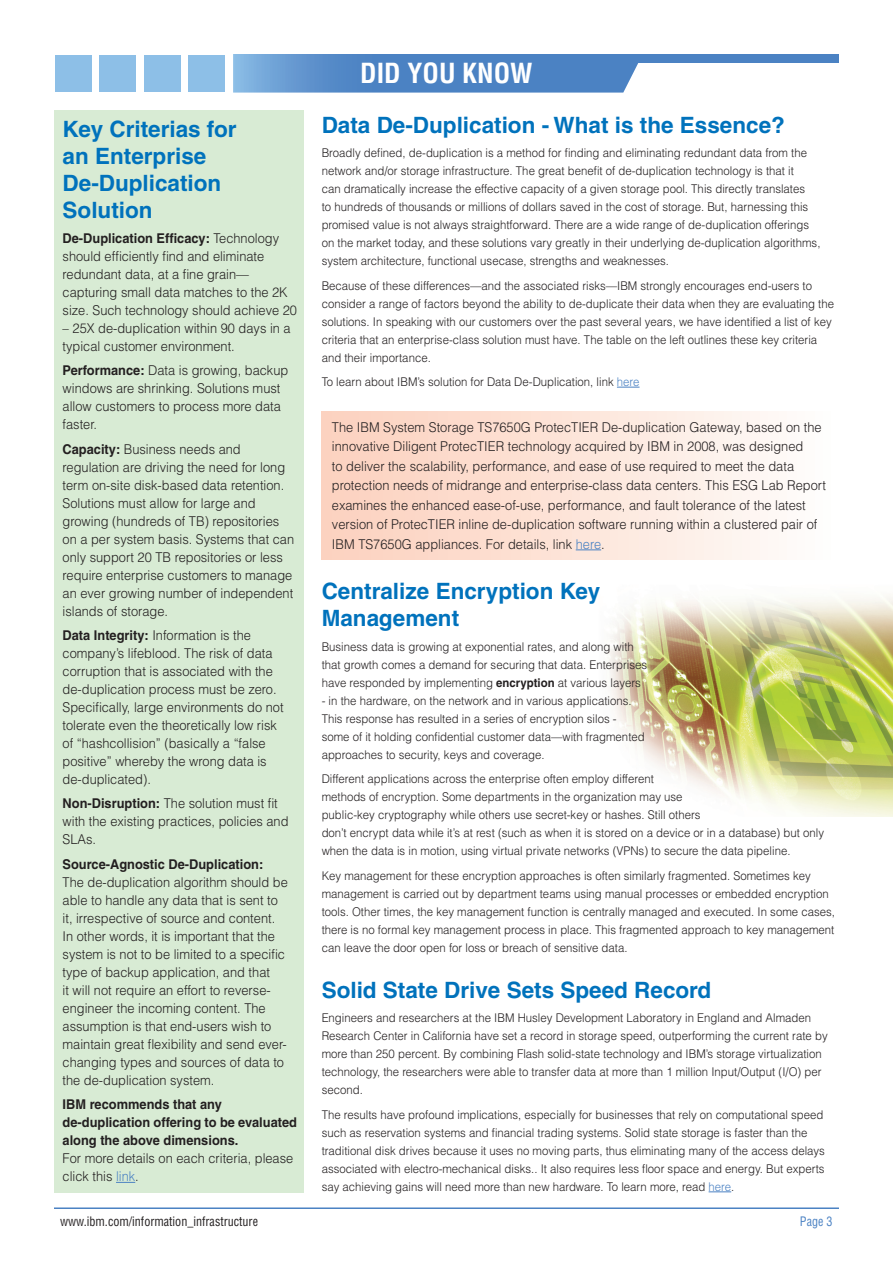
<style>
.page{position:relative;width:893px;height:1263px;background:#fff}
.page>*{position:absolute;margin:0;border:0;box-sizing:border-box;transform-origin:0 0}
.t1{font:700 condensed 27px "Helvetica";color:#fff}
.t2{font:700 22.5px/27px "Helvetica";color:#0072bc}
.t3{font:300 13.5px/18px "Helvetica";color:#231f20;scale:.95 1}
.t4{font:700 13.5px/18px "Helvetica";color:#231f20;scale:.95 1}
.t5{font:condensed 12.75px "Helvetica";color:#231f20;scale:.95 1}
.t6{font:condensed 12.75px "Helvetica";color:#4b82c3;scale:.95 1}
.t7{font:300 12px/18px "Helvetica";color:#231f20;scale:.95 1}
.s1{font-weight:700}
.s2{color:#4b82c3}
</style>
<div class="page">
<hr style="left:54px;top:1207px;width:785px;height:2px;background:#4b82c3">
<div style="left:322px;top:412px;width:517px;height:148px;background:linear-gradient(to right,#fccfbc,#fefdfc)"></div>
<img style="left:608px;top:596px;width:285px;height:220px">
<div style="left:54px;top:110px;width:250px;height:1083px;background:#d8ebd4"></div>
<div style="left:412px;top:54px;width:427px;height:8px;background:#4b82c3"></div>
<svg style="left:233px;top:54px;width:410px;height:39px;background:#598dc9"></svg>
<div style="left:55px;top:55px;width:37px;height:37px;background:#8dbfe7"></div>
<div style="left:144px;top:55px;width:36px;height:37px;background:#8dbfe7"></div>
<div style="left:99px;top:55px;width:37px;height:37px;background:#8dbfe7"></div>
<div style="left:188px;top:55px;width:37px;height:37px;background:#8dbfe7"></div>
<svg style="left:617px;top:387px;width:22px;height:1px"></svg>
<svg style="left:116px;top:1182px;width:19px;height:1px"></svg>
<svg style="left:576px;top:549px;width:25px;height:1px"></svg>
<svg style="left:709px;top:1191px;width:22px;height:1px"></svg>
<h2 class="t2" style="left:63px;top:116px;width:175px">Key Criterias for an Enterprise<br>De-Duplication<br>Solution</h2>
<p class="t3" style="left:63px;top:229px;width:248px"><span class="s1">De-Duplication Efficacy:</span> Technology should efficiently find and eliminate redundant data, at a fine grain— capturing small data matches to the 2K size. Such technology should achieve 20</p>
<p class="t3" style="left:63px;top:319px;width:242px">– 25X de-duplication within 90 days in a typical customer environment.</p>
<p class="t3" style="left:63px;top:361px;width:239px"><span class="s1">Performance:</span> Data is growing, backup windows are shrinking. Solutions must allow customers to process more data faster.</p>
<p class="t3" style="left:63px;top:439px;width:245px"><span class="s1">Capacity:</span> Business needs and regulation are driving the need for long term on-site disk-based data retention.<br>Solutions must allow for large and growing (hundreds of TB) repositories on a per system basis. Systems that can only support 20 TB repositories or less require enterprise customers to manage an ever growing number of independent islands of storage.</p>
<p class="t3" style="left:63px;top:626px;width:234px"><span class="s1">Data Integrity:</span> Information is the company’s lifeblood. The risk of data corruption that is associated with the de-duplication process must be zero.<br>Specifically, large environments do not tolerate even the theoretically low risk of “hashcollision” (basically a “false positive” whereby the wrong data is de-duplicated).</p>
<p class="t3" style="left:63px;top:794px;width:239px"><span class="s1">Non-Disruption:</span> The solution must fit with the existing practices, policies and<br>SLAs.</p>
<p class="t4" style="left:63px;top:855px;width:213px">Source-Agnostic De-Duplication:</p>
<p class="t3" style="left:63px;top:872px;width:239px">The de-duplication algorithm should be able to handle any data that is sent to it, irrespective of source and content.<br>In other words, it is important that the system is not to be limited to a specific type of backup application, and that<br>it will not require an effort to reverse&shy;engineer the incoming content. The assumption is that end-users wish to maintain great flexibility and send ever&shy;changing types and sources of data to the de-duplication system.</p>
<p class="t4" style="left:63px;top:1095px;width:248px">IBM recommends that any de-duplication offering to be evaluated along the above dimensions.</p>
<p class="t3" style="left:63px;top:1149px;width:244px">For more details on each criteria, please click this <span class="s2">link</span>.</p>
<h1 class="t1" style="left:360px;top:57px;width:174px">DID YOU KNOW</h1>
<h2 class="t2" style="left:322px;top:111px;width:465px">Data De-Duplication - What is the Essence?</h2>
<p class="t7" style="left:322px;top:144px;width:527px">Broadly defined, de-duplication is a method for finding and eliminating redundant data from the network and/or storage infrastructure. The great benefit of de-duplication technology is that it<br>can dramatically increase the effective capacity of a given storage pool. This directly translates<br>to hundreds of thousands or millions of dollars saved in the cost of storage. But, harnessing this promised value is not always straightforward. There are a wide range of de-duplication offerings on the market today, and these solutions vary greatly in their underlying de-duplication algorithms, system architecture, functional usecase, strengths and weaknesses.</p>
<p class="t7" style="left:322px;top:276px;width:541px">Because of these differences—and the associated risks—IBM strongly encourages end-users to consider a range of factors beyond the ability to de-duplicate their data when they are evaluating the solutions. In speaking with our customers over the past several years, we have identified a list of key criteria that an enterprise-class solution must have. The table on the left outlines these key criteria and their importance.</p>
<p class="t7" style="left:322px;top:372px;width:336px">To learn about IBM’s solution for Data De-Duplication, link <span class="s2">here</span></p>
<p class="t3" style="left:332px;top:417px;width:521px;line-height:19.5px">The IBM System Storage TS7650G ProtecTIER De-duplication Gateway, based on the innovative Diligent ProtecTIER technology acquired by IBM in 2008, was designed<br>to deliver the scalability, performance, and ease of use required to meet the data protection needs of midrange and enterprise-class data centers. This ESG Lab Report examines the enhanced ease-of-use, performance, and fault tolerance of the latest version of ProtecTIER inline de-duplication software running within a clustered pair of IBM TS7650G appliances. For details, link <span class="s2">here</span>.</p>
<h2 class="t2" style="left:322px;top:578px;width:280px">Centralize Encryption Key<br>Management</h2>
<p class="t7" style="left:322px;top:637px;width:344px">Business data is growing at exponential rates, and along with that growth comes a demand for securing that data. Enterprises have responded by implementing <span class="s1">encryption</span> at various layers</p>
<p class="t7" style="left:322px;top:691px;width:342px">- in the hardware, on the network and in various applications.<br>This response has resulted in a series of encryption silos - some of it holding confidential customer data—with fragmented approaches to security, keys and coverage.</p>
<p class="t7" style="left:322px;top:769px;width:530px">Different applications across the enterprise often employ different<br>methods of encryption. Some departments in the organization may use<br>public-key cryptography while others use secret-key or hashes. Still others<br>don’t encrypt data while it’s at rest (such as when it is stored on a device or in a database) but only when the data is in motion, using virtual private networks (VPNs) to secure the data pipeline.</p>
<p class="t7" style="left:322px;top:866px;width:542px">Key management for these encryption approaches is often similarly fragmented. Sometimes key management is carried out by department teams using manual processes or embedded encryption tools. Other times, the key management function is centrally managed and executed. In some cases, there is no formal key management process in place. This fragmented approach to key management can leave the door open for loss or breach of sensitive data.</p>
<h2 class="t2" style="left:322px;top:976px;width:391px">Solid State Drive Sets Speed Record</h2>
<p class="t7" style="left:322px;top:1009px;width:534px">Engineers and researchers at the IBM Husley Development Laboratory in England and Almaden Research Center in California have set a record in storage speed, outperforming the current rate by more than 250 percent. By combining Flash solid-state technology and IBM’s storage virtualization technology, the researchers were able to transfer data at more than 1 million Input/Output (I/O) per second.</p>
<p class="t7" style="left:322px;top:1105px;width:531px">The results have profound implications, especially for businesses that rely on computational speed such as reservation systems and financial trading systems. Solid state storage is faster than the traditional disk drives because it uses no moving parts, thus eliminating many of the access delays associated with electro-mechanical disks.. It also requires less floor space and energy. But experts say achieving gains will need more than new hardware. To learn more, read <span class="s2">here</span>.</p>
<p class="t5" style="left:60px;top:1213px;width:210px">www.ibm.com/information_infrastructure</p>
<p class="t6" style="left:800px;top:1213px;width:36px">Page 3</p>
</div>
